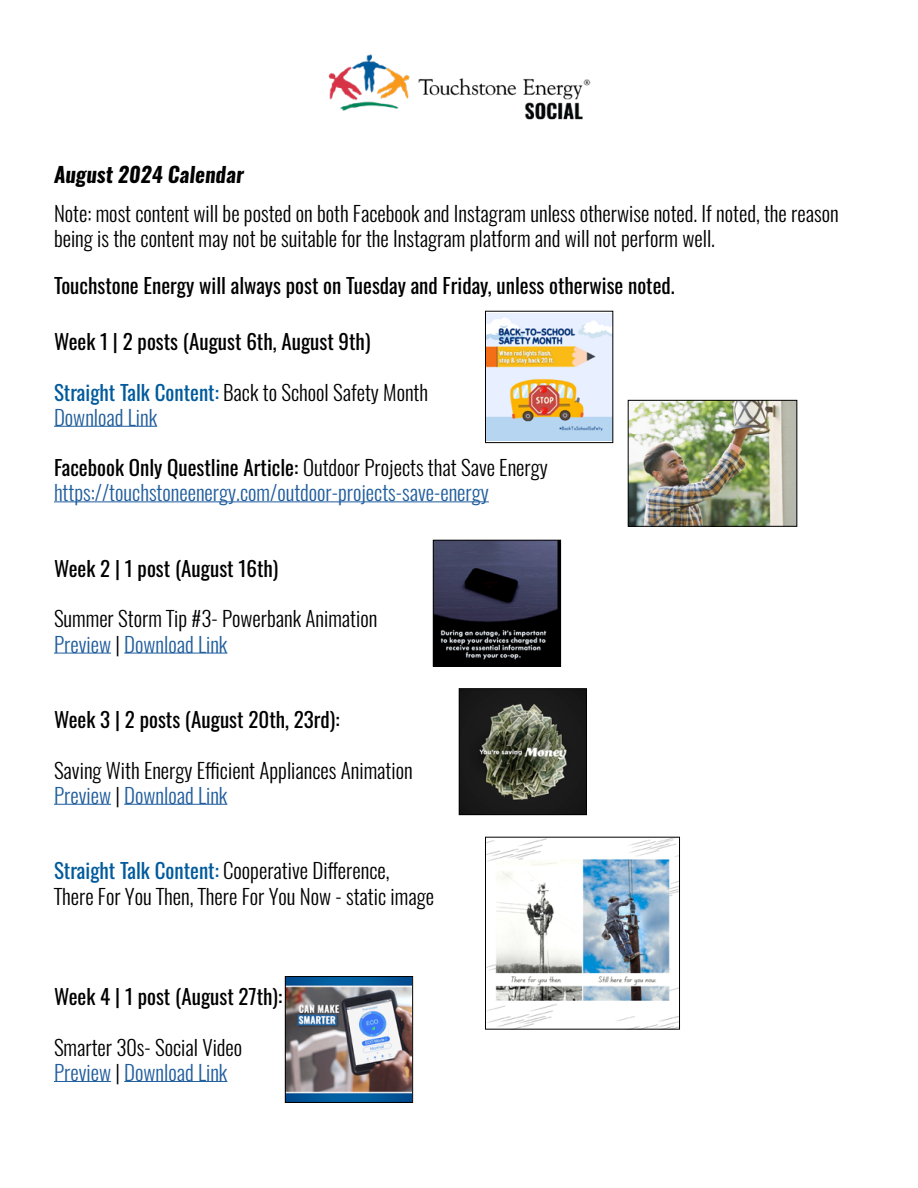
<style>
.page{position:relative;width:918px;height:1188px;background:#fff}
.page>*{position:absolute;margin:0;border:0;box-sizing:border-box;transform-origin:0 0}
.t1{font:300 21px/25.2px "Oswald";color:#000}
.t2{font:21px "Oswald";color:#000}
.t3{font:300 21px/25.2px "Oswald";color:#215e9e}
.t4{font:italic 700 21px "Oswald";color:#000}
.s1{font-weight:400;color:#005a9c}
.s2{color:#215e9e}
.s3{font-weight:400;color:#000}
.s4{color:#000}
</style>
<div class="page">
<img style="left:328px;top:54px;width:263px;height:66px">
<hr style="left:54px;top:426px;width:103px;height:1px;background:#215e9e">
<hr style="left:54px;top:502px;width:435px;height:1px;background:#215e9e">
<hr style="left:54px;top:653px;width:57px;height:1px;background:#215e9e">
<hr style="left:124px;top:653px;width:103px;height:1px;background:#215e9e">
<hr style="left:54px;top:804px;width:57px;height:1px;background:#215e9e">
<hr style="left:124px;top:804px;width:103px;height:1px;background:#215e9e">
<hr style="left:54px;top:1081px;width:57px;height:1px;background:#215e9e">
<hr style="left:124px;top:1081px;width:103px;height:1px;background:#215e9e">
<img style="left:487px;top:313px;width:124px;height:128px">
<div style="left:485px;top:311px;width:128px;height:132px;border:1px solid #000"></div>
<img style="left:630px;top:402px;width:165px;height:122px">
<div style="left:628px;top:400px;width:169px;height:126px;border:1px solid #000"></div>
<img style="left:435px;top:542px;width:124px;height:122px">
<div style="left:433px;top:540px;width:128px;height:126px;border:1px solid #000"></div>
<img style="left:461px;top:690px;width:124px;height:123px">
<div style="left:459px;top:688px;width:128px;height:127px;border:1px solid #000"></div>
<img style="left:487px;top:839px;width:191px;height:188px">
<div style="left:485px;top:837px;width:195px;height:192px;border:1px solid #000"></div>
<img style="left:287px;top:978px;width:124px;height:123px">
<div style="left:285px;top:976px;width:128px;height:127px;border:1px solid #000"></div>
<p class="t4" style="left:54px;top:160px;width:191px">August 2024 Calendar</p>
<p class="t1" style="left:54px;top:201px;width:786px">Note: most content will be posted on both Facebook and Instagram unless otherwise noted. If noted, the reason being is the content may not be suitable for the Instagram platform and will not perform well.</p>
<p class="t2" style="left:54px;top:266px;width:622px">Touchstone Energy will always post on Tuesday and Friday, unless otherwise noted.</p>
<p class="t2" style="left:54px;top:323px;width:318px">Week 1 | 2 posts (August 6th, August 9th)</p>
<p class="t1" style="left:54px;top:379px;width:376px"><span class="s1">Straight Talk Content:</span> Back to School Safety Month<br><span class="s2">Download Link</span></p>
<p class="t3" style="left:54px;top:455px;width:495px"><span class="s3">Facebook Only Questline Article:</span> <span class="s4">Outdoor Projects that Save Energy </span>https://touchstoneenergy.com/outdoor-projects-save-energy</p>
<p class="t2" style="left:54px;top:550px;width:226px">Week 2 | 1 post (August 16th)</p>
<p class="t1" style="left:54px;top:606px;width:325px">Summer Storm Tip #3- Powerbank Animation<br><span class="s2">Preview</span> | <span class="s2">Download Link</span></p>
<p class="t2" style="left:54px;top:701px;width:287px">Week 3 | 2 posts (August 20th, 23rd):</p>
<p class="t1" style="left:54px;top:757px;width:360px">Saving With Energy Efficient Appliances Animation<br><span class="s2">Preview</span> | <span class="s2">Download Link</span></p>
<p class="t1" style="left:54px;top:858px;width:382px"><span class="s1">Straight Talk Content:</span> Cooperative Difference,<br>There For You Then, There For You Now - static image</p>
<p class="t2" style="left:54px;top:978px;width:230px">Week 4 | 1 post (August 27th):</p>
<p class="t1" style="left:54px;top:1035px;width:190px">Smarter 30s- Social Video<br><span class="s2">Preview</span> | <span class="s2">Download Link</span></p>
</div>
